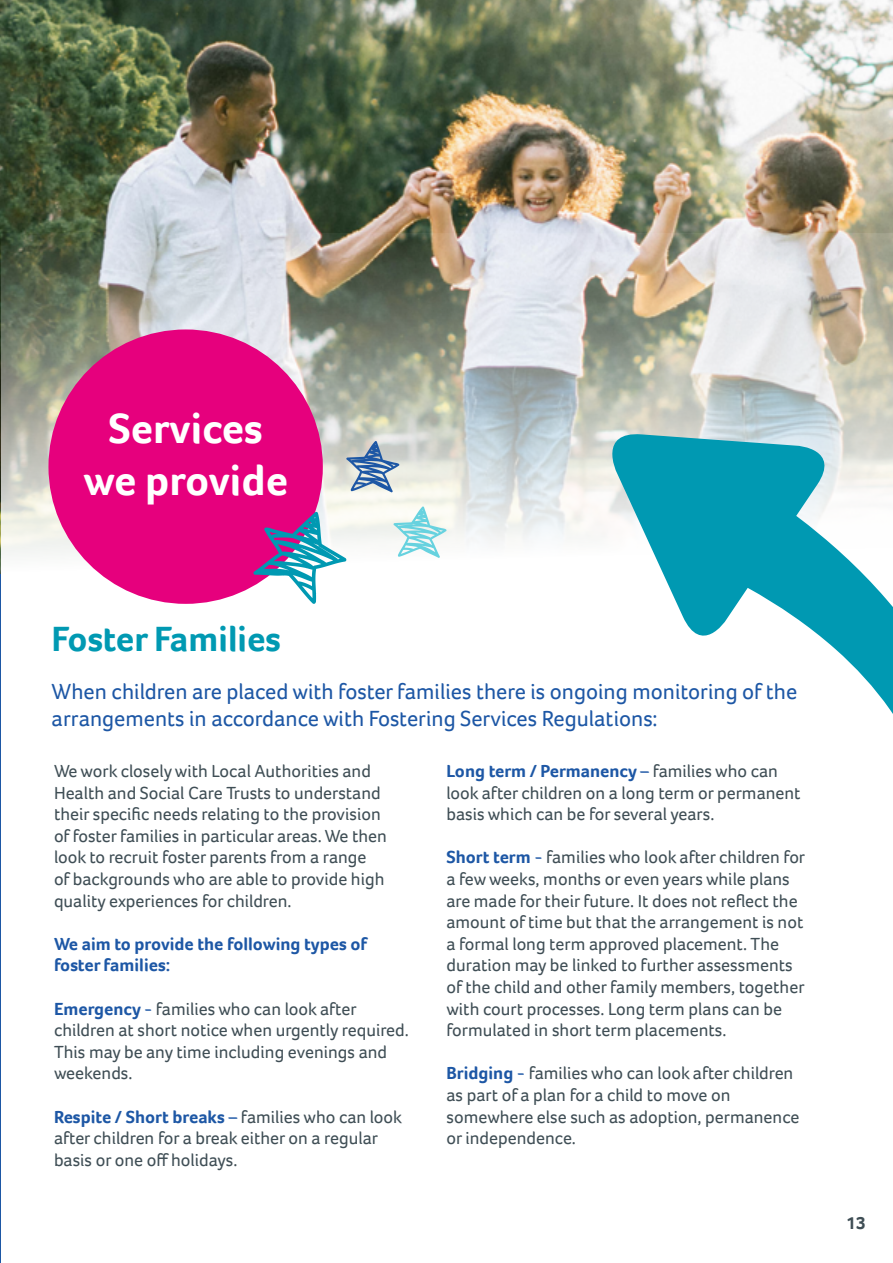
<style>
.page{position:relative;width:893px;height:1263px;background:#fff}
.page>*{position:absolute;margin:0;border:0;box-sizing:border-box;transform-origin:0 0}
.t1{font:700 43.35px/52.1px "Foco";color:#fff;text-align:center}
.t2{font:700 36px "Foco";color:#0099b2}
.t3{font:22.5px/27px "Foco";color:#1d57a5}
.t4{font:18px/21.6px "Foco";color:#3f4e55}
.t5{font:700 18px/21.6px "Foco";color:#1d57a5}
.t6{font:700 18px "Foco";color:#3f4e55}
.s1{font-weight:700;color:#1d57a5}
</style>
<div class="page">
<hr style="left:0;top:0;width:1px;height:1263px;background:#1d57a5">
<img style="left:0;top:0;width:893px;height:573px">
<img style="left:1px;top:234px;width:892px;height:370px">
<div style="left:48px;top:329px;width:275px;height:275px;background:#e6007d;border-radius:50%"></div>
<svg style="left:253px;top:512px;width:93px;height:92px"></svg>
<svg style="left:394px;top:506px;width:52px;height:52px"></svg>
<svg style="left:346px;top:441px;width:53px;height:51px;background:#99aec4"></svg>
<svg style="left:598px;top:431px;width:295px;height:283px"></svg>
<h1 class="t1" style="left:83px;top:401px;width:206px">Services we provide</h1>
<h2 class="t2" style="left:52px;top:615px;width:231px">Foster Families</h2>
<p class="t3" style="left:52px;top:678px;width:747px">When children are placed with foster families there is ongoing monitoring of the arrangements in accordance with Fostering Services Regulations:</p>
<p class="t4" style="left:446px;top:760px;width:356px"><span class="s1">Long term / Permanency –</span> families who can look after children on a long term or permanent basis which can be for several years.</p>
<p class="t4" style="left:446px;top:846px;width:360px"><span class="s1">Short term -</span> families who look after children for a few weeks, months or even years while plans are made for their future. It does not reflect the amount of time but that the arrangement is not a formal long term approved placement. The duration may be linked to further assessments of the child and other family members, together with court processes. Long term plans can be formulated in short term placements.</p>
<p class="t4" style="left:446px;top:1062px;width:354px"><span class="s1">Bridging -</span> families who can look after children as part of a plan for a child to move on somewhere else such as adoption, permanence or independence.</p>
<p class="t4" style="left:54px;top:760px;width:334px">We work closely with Local Authorities and Health and Social Care Trusts to understand their specific needs relating to the provision of foster families in particular areas. We then look to recruit foster parents from a range<br>of backgrounds who are able to provide high quality experiences for children.</p>
<p class="t5" style="left:54px;top:933px;width:315px">We aim to provide the following types of foster families:</p>
<p class="t4" style="left:54px;top:997px;width:356px"><span class="s1">Emergency -</span> families who can look after children at short notice when urgently required.<br>This may be any time including evenings and weekends.</p>
<p class="t4" style="left:54px;top:1105px;width:350px"><span class="s1">Respite / Short breaks –</span> families who can look after children for a break either on a regular basis or one off holidays.</p>
<p class="t6" style="left:846px;top:1211px;width:21px">13</p>
</div>
